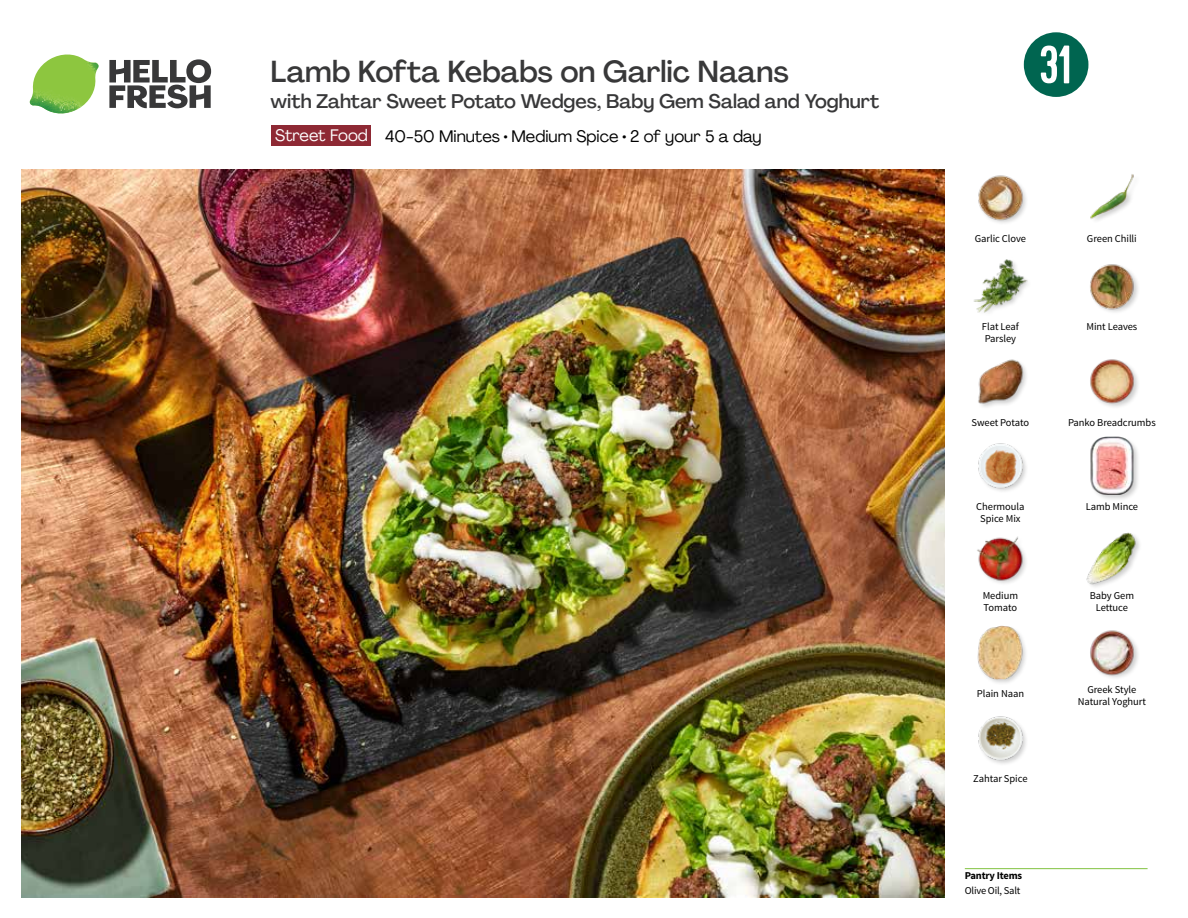
<style>
.page{position:relative;width:1188px;height:918px;background:#fff}
.page>*{position:absolute;margin:0;border:0;box-sizing:border-box;transform-origin:0 0}
.t1{font:54px "Kapra";color:#fff}
.t2{font:500 30px "Agrandir";color:#383839}
.t3{font:500 19.5px "Agrandir";color:#383839}
.t4{font:16.5px "Agrandir";color:#000}
.t5{font:16.5px "Agrandir";letter-spacing:-.005em;color:#fff}
.t6{font:10.5px/12px "Source Sans Pro";letter-spacing:-.005em;color:#000;text-align:center}
.t7{font:700 10.5px "Source Sans Pro";letter-spacing:-.02em;color:#000}
</style>
<div class="page">
<svg style="left:109px;top:59px;width:102px;height:49px"></svg>
<img style="left:30px;top:55px;width:69px;height:59px">
<img style="left:21px;top:170px;width:924px;height:728px">
<div style="left:271px;top:126px;width:100px;height:20px;background:#8e2934"></div>
<hr style="left:965px;top:868px;width:183px;height:1px;background:#82c341">
<img style="left:978px;top:716px;width:48px;height:48px">
<img style="left:977px;top:536px;width:49px;height:48px">
<div style="left:977px;top:625px;width:52px;height:61px;background:#000;opacity:.2"></div>
<img style="left:977px;top:626px;width:50px;height:54px">
<img style="left:1090px;top:630px;width:48px;height:48px">
<img style="left:1086px;top:532px;width:54px;height:55px">
<img style="left:978px;top:359px;width:48px;height:48px">
<img style="left:978px;top:443px;width:48px;height:48px">
<div style="left:1090px;top:436px;width:50px;height:65px;background:#000;opacity:.2"></div>
<img style="left:1090px;top:437px;width:50px;height:57px">
<img style="left:1090px;top:359px;width:48px;height:48px">
<img style="left:978px;top:175px;width:48px;height:48px">
<img style="left:973px;top:259px;width:55px;height:54px">
<img style="left:1090px;top:264px;width:48px;height:48px">
<img style="left:1090px;top:174px;width:44px;height:46px">
<svg style="left:1023px;top:32px;width:66px;height:65px"></svg>
<h2 class="t2" style="left:271px;top:53px;width:520px">Lamb Kofta Kebabs on Garlic Naans</h2>
<h3 class="t3" style="left:271px;top:89px;width:610px">with Zahtar Sweet Potato Wedges, Baby Gem Salad and Yoghurt</h3>
<h3 class="t4" style="left:385px;top:126px;width:378px">40-50 Minutes • Medium Spice • 2 of your 5 a day</h3>
<h3 class="t5" style="left:275px;top:125px;width:94px">Street Food</h3>
<h1 class="t1" style="left:1039px;top:34px;width:34px">31</h1>
<p class="t6" style="left:975px;top:232px;width:53px">Garlic Clove</p>
<p class="t6" style="left:1087px;top:232px;width:51px">Green Chilli</p>
<p class="t6" style="left:982px;top:321px;width:38px">Flat Leaf</p>
<p class="t6" style="left:1086px;top:321px;width:52px">Mint Leaves</p>
<p class="t6" style="left:985px;top:333px;width:33px">Parsley</p>
<p class="t6" style="left:972px;top:416px;width:59px">Sweet Potato</p>
<p class="t6" style="left:1068px;top:416px;width:89px">Panko Breadcrumbs</p>
<p class="t6" style="left:976px;top:501px;width:50px">Chermoula</p>
<p class="t6" style="left:1086px;top:501px;width:54px">Lamb Mince</p>
<p class="t6" style="left:980px;top:513px;width:42px">Spice Mix</p>
<p class="t6" style="left:983px;top:590px;width:37px;text-align:left">Medium<br>Tomato</p>
<p class="t6" style="left:977px;top:687px;width:49px">Plain Naan</p>
<p class="t6" style="left:973px;top:772px;width:56px">Zahtar Spice</p>
<p class="t7" style="left:965px;top:869px;width:59px">Pantry Items</p>
<p class="t6" style="left:965px;top:885px;width:57px">Olive Oil, Salt</p>
<p class="t6" style="left:1090px;top:590px;width:46px">Baby Gem<br>Lettuce</p>
<p class="t6" style="left:1078px;top:684px;width:70px">Greek Style<br>Natural Yoghurt</p>
</div>
